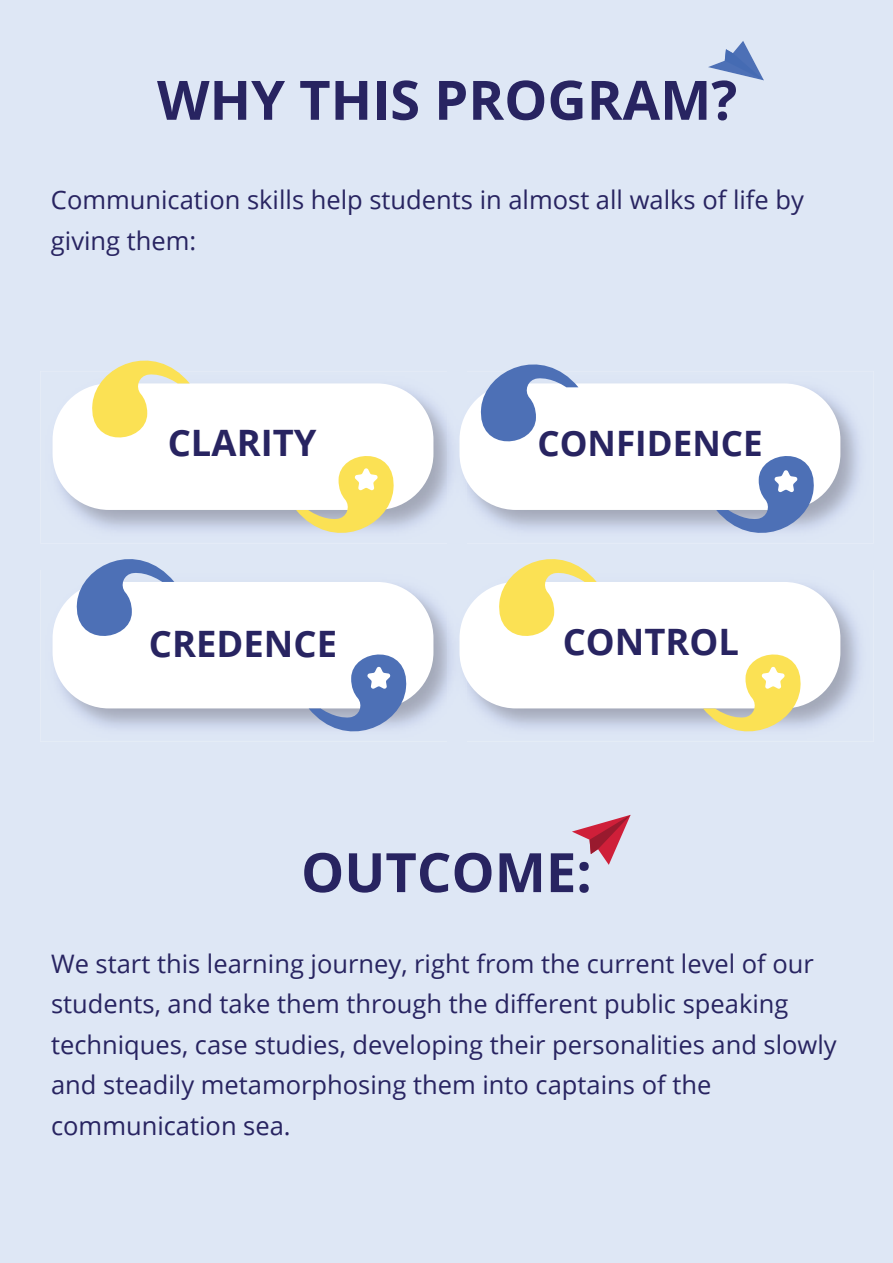
<style>
.page{position:relative;width:893px;height:1263px;background:#dee7f5}
.page>*{position:absolute;margin:0;border:0;box-sizing:border-box;transform-origin:0 0}
.t1{font:700 54.3px "Open Sans";color:#282461}
.t2{font:700 36.45px "Open Sans";color:#282461}
.t3{font:700 34.95px "Open Sans";color:#282461}
.t4{font:25.5px/40.5px "Open Sans";color:#282461}
</style>
<div class="page">
<svg style="left:708px;top:41px;width:56px;height:39px;background:#a1b5da"></svg>
<svg style="left:572px;top:815px;width:59px;height:50px;background:#d195a7"></svg>
<img style="left:40px;top:371px;width:407px;height:172px">
<div style="left:53px;top:383px;width:380px;height:127px;background:#fff;border-radius:56px"></div>
<svg style="left:88px;top:339px;width:102px;height:99px"></svg>
<svg style="left:296px;top:456px;width:102px;height:98px"></svg>
<img style="left:466px;top:371px;width:408px;height:172px">
<img style="left:447px;top:371px;width:19px;height:172px">
<div style="left:459px;top:383px;width:381px;height:127px;background:#fff;border-radius:56px"></div>
<svg style="left:477px;top:343px;width:101px;height:99px"></svg>
<svg style="left:716px;top:456px;width:102px;height:98px"></svg>
<img style="left:40px;top:570px;width:407px;height:172px">
<div style="left:53px;top:582px;width:380px;height:126px;background:#fff;border-radius:56px"></div>
<svg style="left:73px;top:538px;width:101px;height:98px"></svg>
<svg style="left:309px;top:654px;width:101px;height:98px"></svg>
<img style="left:466px;top:570px;width:408px;height:172px">
<img style="left:447px;top:570px;width:19px;height:172px">
<div style="left:459px;top:582px;width:381px;height:126px;background:#fff;border-radius:56px"></div>
<svg style="left:495px;top:538px;width:102px;height:98px"></svg>
<svg style="left:703px;top:654px;width:102px;height:98px"></svg>
<h1 class="t1" style="left:157px;top:69px;width:582px">WHY THIS PROGRAM?</h1>
<p class="t4" style="left:51px;top:182px;width:754px">Communication skills help students in almost all walks of life by giving them:</p>
<h2 class="t2" style="left:168px;top:422px;width:150px">CLARITY</h2>
<h3 class="t3" style="left:537px;top:423px;width:227px">CONFIDENCE</h3>
<h2 class="t2" style="left:149px;top:623px;width:190px">CREDENCE</h2>
<h2 class="t2" style="left:563px;top:621px;width:178px">CONTROL</h2>
<h1 class="t1" style="left:301px;top:842px;width:292px">OUTCOME:</h1>
<p class="t4" style="left:51px;top:946px;width:787px">We start this learning journey, right from the current level of our students, and take them through the different public speaking techniques, case studies, developing their personalities and slowly and steadily metamorphosing them into captains of the communication sea.</p>
</div>
